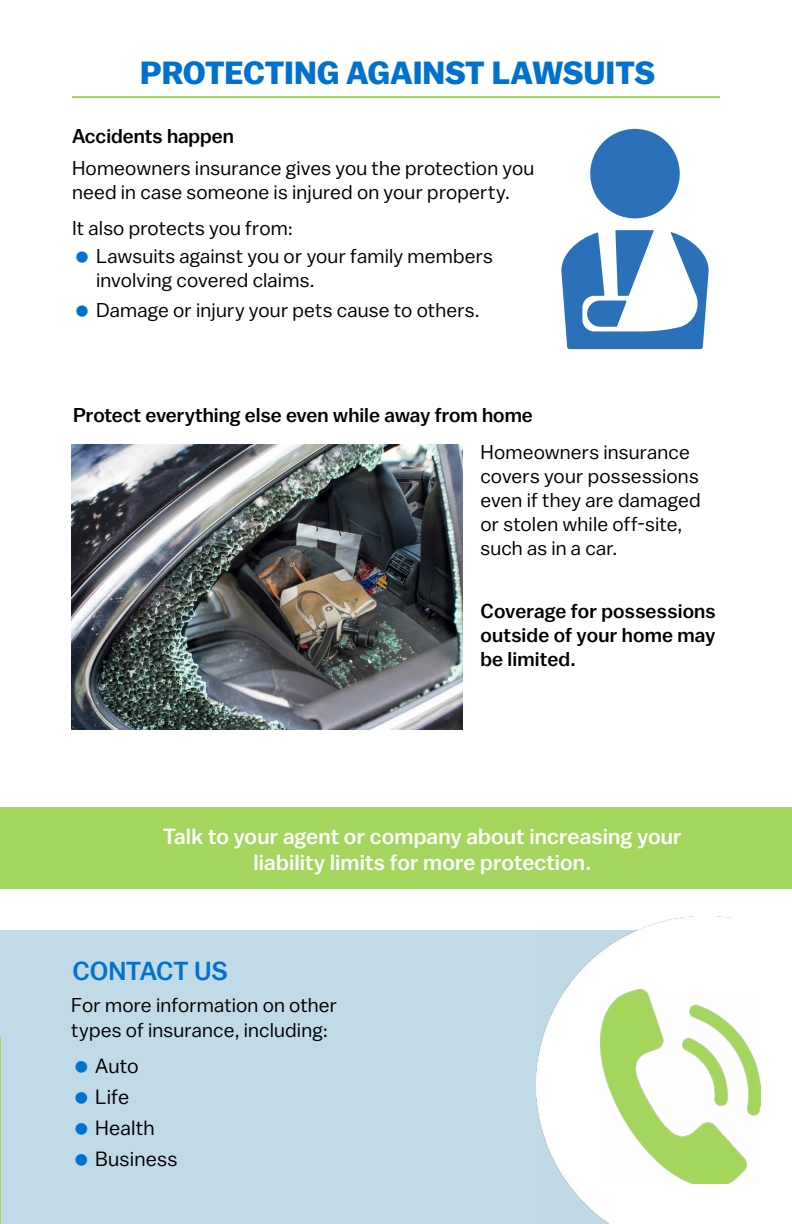
<style>
.page{position:relative;width:792px;height:1224px;background:#fff}
.page>*{position:absolute;margin:0;border:0;box-sizing:border-box;transform-origin:0 0}
.t1{font:700 32px "Balto";color:#0072ce}
.t2{font:500 26px "Balto";letter-spacing:-.005em;color:#0072ce}
.t3{font:500 22px/26.4px "Balto";letter-spacing:.005em;color:#fff;text-align:center}
.t4{font:20.6px/30.8px "Balto";letter-spacing:.005em;color:#000}
.t5{font:20px/24px "Balto";letter-spacing:.01em;color:#000}
.t6{font:500 20px/24px "Balto";color:#000;text-align:justify}
</style>
<div class="page">
<div style="left:0;top:807px;width:792px;height:82px;background:#a4d65e"></div>
<div style="left:0;top:930px;width:792px;height:294px;background:#c1dae8"></div>
<img style="left:71px;top:444px;width:391px;height:286px">
<hr style="left:72px;top:96px;width:648px;height:2px;background:#a4d65e">
<div style="left:590px;top:129px;width:90px;height:89px;background:#2a71b9;border-radius:50%"></div>
<svg style="left:561px;top:230px;width:148px;height:119px"></svg>
<hr style="left:0;top:1038px;width:1px;height:186px;background:#a4d65e">
<img style="left:537px;top:916px;width:253px;height:308px">
<div style="left:580px;top:989px;width:212px;height:197px;background:#fff"></div>
<img style="left:600px;top:989px;width:161px;height:195px">
<div style="left:628px;top:1184px;width:164px;height:40px;background:#fff"></div>
<div style="left:701px;top:918px;width:91px;height:37px;background:#fff"></div>
<hr style="left:790px;top:930px;width:2px;height:294px;background:#fff">
<h1 class="t1" style="left:140px;top:54px;width:517px">PROTECTING AGAINST LAWSUITS</h1>
<p class="t6" style="left:72px;top:124px;width:164px">Accidents happen</p>
<p class="t5" style="left:72px;top:156px;width:464px">Homeowners insurance gives you the protection you need in case someone is injured on your property.</p>
<p class="t5" style="left:96px;top:214px;width:398px;line-height:28px;text-indent:-24px">It also protects you from:<br>Lawsuits against you or your family members</p>
<p class="t5" style="left:96px;top:265px;width:385px;line-height:30px">involving covered claims.<br>Damage or injury your pets cause to others.</p>
<p class="t6" style="left:73px;top:403px;width:461px">Protect everything else even while away from home</p>
<p class="t5" style="left:480px;top:440px;width:222px">Homeowners insurance covers your possessions even if they are damaged or stolen while off-site, such as in a car.</p>
<p class="t6" style="left:480px;top:599px;width:237px">Coverage for possessions outside of your home may be limited.</p>
<p class="t3" style="left:163px;top:823px;width:520px">Talk to your agent or company about increasing your liability limits for more protection.</p>
<h2 class="t2" style="left:73px;top:955px;width:157px">CONTACT US</h2>
<p class="t5" style="left:71px;top:992px;width:268px;line-height:24.8px">For more information on other types of insurance, including:</p>
<p class="t4" style="left:95px;top:1050px;width:84px">Auto<br>Life<br>Health<br>Business</p>
</div>
